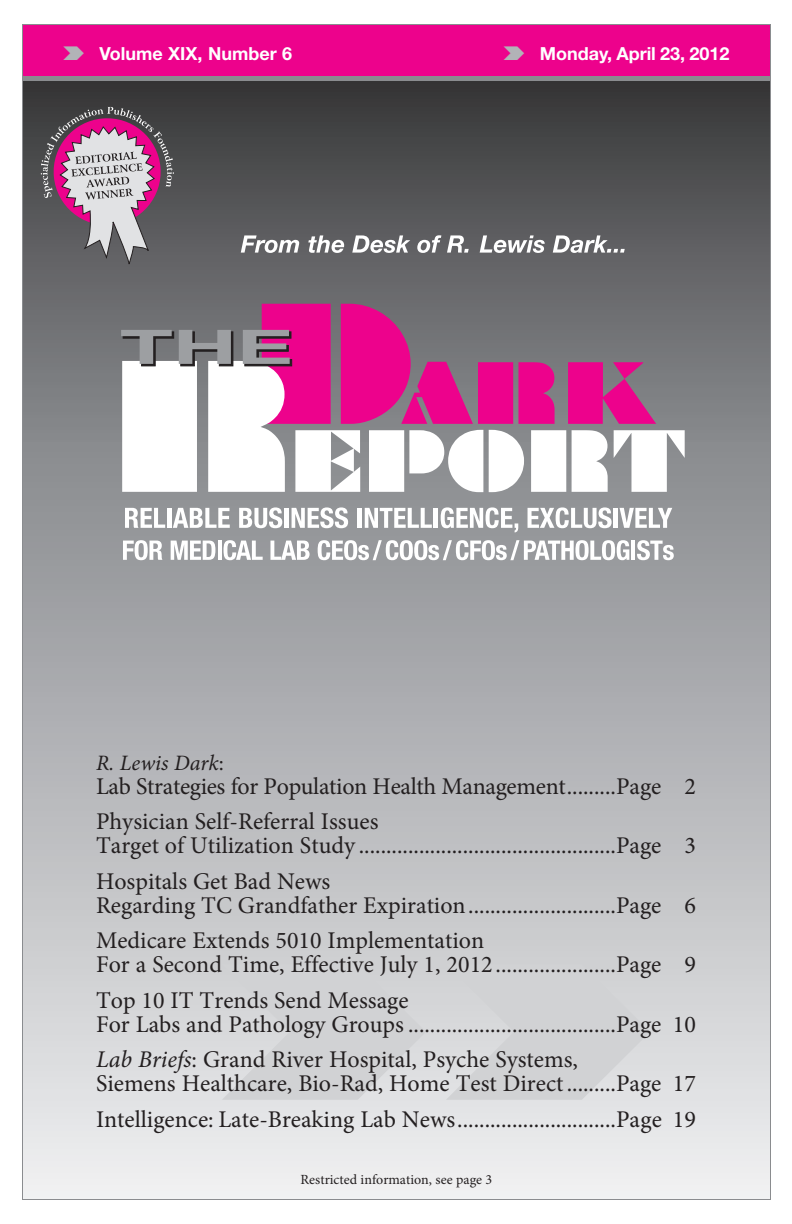
<style>
.page{position:relative;width:792px;height:1224px;background:#fff}
.page>*{position:absolute;margin:0;border:0;box-sizing:border-box;transform-origin:0 0}
.t1{font:24px/35.6px "Minion Pro";color:#231f20}
.t2{font:italic 22px "Minion Pro";color:#231f20}
.t3{font:18px "Helvetica Neue Bold TT";color:#fff}
.t4{font:14px "Minion Pro";color:#231f20}
.s1{font-style:normal}
.s2{font-style:italic}
</style>
<div class="page">
<svg style="left:24px;top:80px;width:745px;height:362px;background:#57585a"></svg>
<div style="left:22px;top:442px;width:749px;height:758px;background:linear-gradient(to bottom,#898b8f,#eff0f1)"></div>
<div style="left:23px;top:25px;width:747px;height:55px;background:#8a8c8f"></div>
<div style="left:22px;top:24px;width:749px;height:52px;background:#ed028c"></div>
<svg style="left:241px;top:235px;width:58px;height:18px"></svg>
<svg style="left:308px;top:235px;width:36px;height:18px"></svg>
<svg style="left:352px;top:235px;width:58px;height:18px"></svg>
<svg style="left:417px;top:235px;width:24px;height:18px"></svg>
<svg style="left:447px;top:235px;width:22px;height:18px"></svg>
<svg style="left:480px;top:235px;width:65px;height:18px"></svg>
<svg style="left:553px;top:235px;width:72px;height:18px"></svg>
<svg style="left:125px;top:508px;width:40px;height:20px"></svg>
<hr style="left:167px;top:508px;width:4px;height:20px;background:#fff">
<svg style="left:173px;top:508px;width:57px;height:20px"></svg>
<svg style="left:239px;top:507px;width:43px;height:21px"></svg>
<hr style="left:285px;top:508px;width:4px;height:20px;background:#fff">
<svg style="left:292px;top:507px;width:56px;height:21px"></svg>
<hr style="left:358px;top:508px;width:4px;height:20px;background:#fff">
<svg style="left:365px;top:508px;width:67px;height:20px"></svg>
<hr style="left:434px;top:508px;width:4px;height:20px;background:#fff">
<svg style="left:441px;top:507px;width:77px;height:25px"></svg>
<svg style="left:528px;top:507px;width:84px;height:21px"></svg>
<hr style="left:614px;top:508px;width:4px;height:20px;background:#fff">
<svg style="left:620px;top:508px;width:52px;height:20px"></svg>
<svg style="left:123px;top:540px;width:40px;height:20px"></svg>
<svg style="left:171px;top:541px;width:44px;height:19px"></svg>
<hr style="left:218px;top:541px;width:4px;height:19px;background:#fff">
<svg style="left:224px;top:540px;width:39px;height:20px"></svg>
<svg style="left:270px;top:541px;width:40px;height:19px"></svg>
<svg style="left:318px;top:540px;width:311px;height:20px"></svg>
<hr style="left:632px;top:541px;width:3px;height:19px;background:#fff">
<svg style="left:637px;top:540px;width:37px;height:20px"></svg>
<svg style="left:121px;top:304px;width:564px;height:188px"></svg>
<svg style="left:41px;top:107px;width:133px;height:159px;background:#927688"></svg>
<svg style="left:222px;top:964px;width:204px;height:136px;background:#d8d9db"></svg>
<svg style="left:446px;top:964px;width:204px;height:136px;background:#d8d9db"></svg>
<p class="t3" style="left:99px;top:42px;width:194px">Volume XIX, Number 6</p>
<p class="t3" style="left:540px;top:42px;width:191px">Monday, April 23, 2012</p>
<p class="t2" style="left:96px;top:754px;width:129px">R. Lewis Dark<span class="s1">:</span></p>
<p class="t1" style="left:96px;top:770px;width:601px">Lab Strategies for Population Health Management.........Page 2<br>Physician Self-Referral Issues</p>
<p class="t1" style="left:96px;top:830px;width:601px">Target of Utilization Study ...............................................Page 3<br>Hospitals Get Bad News</p>
<p class="t1" style="left:96px;top:889px;width:601px">Regarding TC Grandfather Expiration...........................Page 6<br>Medicare Extends 5010 Implementation</p>
<p class="t1" style="left:96px;top:949px;width:601px">For a Second Time, Effective July 1, 2012 ......................Page 9<br>Top 10 IT Trends Send Message</p>
<p class="t1" style="left:96px;top:1008px;width:602px">For Labs and Pathology Groups ......................................Page 10<br><span class="s2">Lab Briefs</span>: Grand River Hospital, Psyche Systems,</p>
<p class="t1" style="left:96px;top:1068px;width:602px">Siemens Healthcare, Bio-Rad, Home Test Direct.........Page 17<br>Intelligence: Late-Breaking Lab News.............................Page 19</p>
<p class="t4" style="left:301px;top:1174px;width:193px">Restricted information, see page 3</p>
</div>
